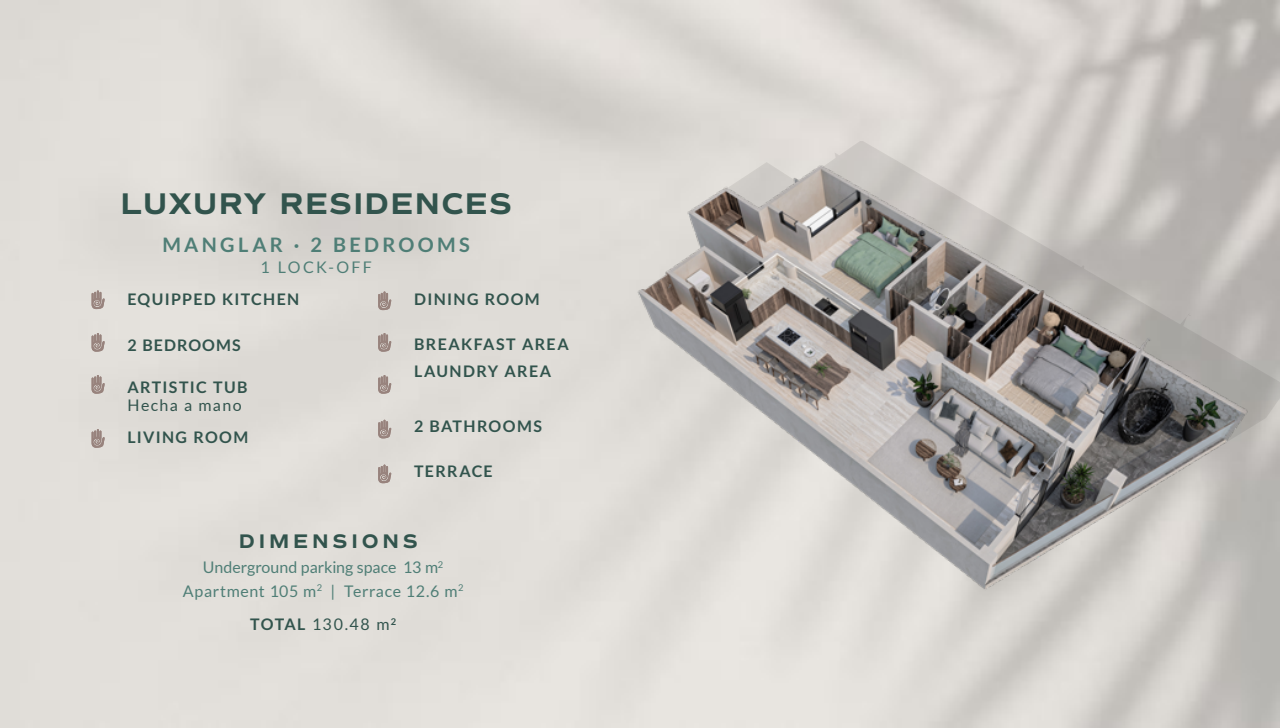
<style>
.page{position:relative;width:1280px;height:728px;background:#fff}
.page>*{position:absolute;margin:0;border:0;box-sizing:border-box;transform-origin:0 0}
.t1{font:700 30.4px "FONTSPRINGDEMO Commuters Sans";letter-spacing:.045em;color:#32544d}
.t2{font:700 20px "Lato";letter-spacing:.165em;color:#4f7e76}
.t3{font:700 20px "FONTSPRINGDEMO Commuters Sans";letter-spacing:.19em;color:#32544d}
.t4{font:700 16px/27px "Lato";letter-spacing:.08em;color:#32544d}
.t5{font:16px/23.5px "Lato";letter-spacing:.005em;color:#4f7e76;text-align:center}
.t6{font:16px "Lato";letter-spacing:.085em;color:#32544d}
.s1{font-weight:700}
</style>
<div class="page">
<div style="left:679px;top:141px;width:601px;height:424px;background:#231f20;opacity:.09"></div>
<img style="left:626px;top:146px;width:628px;height:459px">
<svg style="left:92px;top:290px;width:13px;height:19px"></svg>
<svg style="left:378px;top:291px;width:14px;height:19px"></svg>
<svg style="left:92px;top:333px;width:13px;height:19px"></svg>
<svg style="left:378px;top:333px;width:14px;height:19px"></svg>
<svg style="left:92px;top:375px;width:13px;height:19px"></svg>
<svg style="left:378px;top:375px;width:14px;height:19px"></svg>
<svg style="left:92px;top:429px;width:13px;height:19px"></svg>
<svg style="left:378px;top:420px;width:14px;height:18px"></svg>
<svg style="left:378px;top:465px;width:14px;height:18px"></svg>
<h1 class="t1" style="left:121px;top:192px;width:393px">LUXURY RESIDENCES</h1>
<p class="t2" style="left:162px;top:232px;width:309px">MANGLAR · 2 BEDROOMS</p>
<p class="t5" style="left:260px;top:255px;width:113px">1 LOCK-OFF</p>
<p class="t4" style="left:127px;top:285px;width:173px">EQUIPPED KITCHEN</p>
<p class="t4" style="left:127px;top:331px;width:115px">2 BEDROOMS</p>
<p class="t4" style="left:127px;top:373px;width:122px">ARTISTIC TUB</p>
<p class="t6" style="left:127px;top:396px;width:116px">Hecha a mano</p>
<p class="t4" style="left:127px;top:424px;width:122px">LIVING ROOM</p>
<p class="t4" style="left:414px;top:285px;width:127px">DINING ROOM</p>
<p class="t4" style="left:414px;top:330px;width:156px">BREAKFAST AREA<br>LAUNDRY AREA</p>
<p class="t4" style="left:414px;top:413px;width:129px">2 BATHROOMS</p>
<p class="t4" style="left:414px;top:457px;width:80px">TERRACE</p>
<p class="t3" style="left:239px;top:533px;width:180px">DIMENSIONS</p>
<p class="t5" style="left:183px;top:555px;width:282px">Underground parking space 13 m<sup>2<br></sup>Apartment 105 m<sup>2</sup> | Terrace 12.6 m<sup>2</sup></p>
<p class="t6" style="left:250px;top:614px;width:148px"><span class="s1">TOTAL</span> 130.48 m<sup>2</sup></p>
</div>
